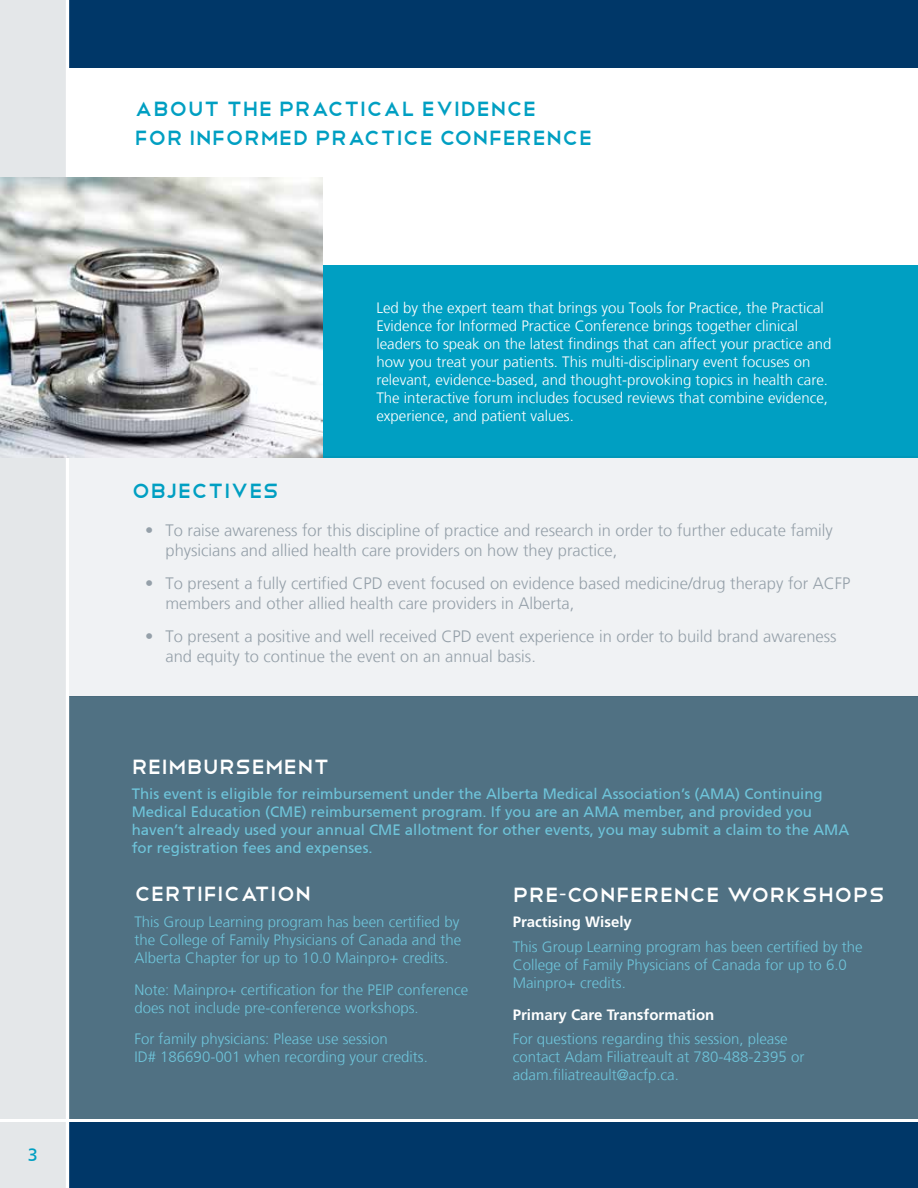
<style>
.page{position:relative;width:918px;height:1188px;background:#fff}
.page>*{position:absolute;margin:0;border:0;box-sizing:border-box;transform-origin:0 0}
.t1{font:27px/28.5px "Telegrafico";color:#009fc2}
.t2{font:27px "Telegrafico";color:#fff}
.t3{font:18px "Frutiger CE";color:#009fc2}
.t4{font:300 16.5px/19.8px "Frutiger LT";color:#95a0a9}
.t5{font:300 15px/18px "Frutiger LT";color:#6ec5db}
.t6{font:300 15px/18px "Frutiger LT";color:#fff}
.t7{font:15px/18px "Frutiger CE";color:#6ec5db}
.t8{font:700 15px "Frutiger LT Std";color:#fff}
.s1{font-family:"Frutiger LT Std";font-weight:300;font-stretch:condensed}
</style>
<div class="page">
<div style="left:69px;top:697px;width:849px;height:422px;background:#507183"></div>
<div style="left:0;top:0;width:68px;height:1188px;background:#e4e7e9"></div>
<div style="left:68px;top:1120px;width:850px;height:68px;background:#003768"></div>
<div style="left:69px;top:0;width:849px;height:68px;background:#003768"></div>
<hr style="left:66px;top:0;width:3px;height:1188px;background:#fff">
<div style="left:323px;top:265px;width:595px;height:193px;background:#009fc2"></div>
<hr style="left:0;top:1119px;width:918px;height:3px;background:#fff">
<div style="left:69px;top:456px;width:849px;height:240px;background:#f0f2f4"></div>
<img style="left:0;top:178px;width:323px;height:280px">
<p class="t3" style="left:28px;top:1144px;width:12px">3</p>
<h1 class="t1" style="left:134px;top:93px;width:460px">About the Practical EVIDENCE<br>for Informed Practice Conference</h1>
<p class="t6" style="left:376px;top:299px;width:457px">Led by the expert team that brings you Tools for Practice, the Practical Evidence for Informed Practice Conference brings together clinical leaders to speak on the latest findings that can affect your practice and how you treat your patients. This multi-disciplinary event focuses on relevant, evidence-based, and thought-provoking topics in health care.<br>The interactive forum includes focused reviews that combine evidence, experience, and patient values.</p>
<h1 class="t1" style="left:132px;top:474px;width:149px">Objectives</h1>
<p class="t4" style="left:166px;top:521px;width:669px;text-indent:-20px">• To raise awareness for this discipline of practice and research in order to further educate family physicians and allied health care providers on how they practice,</p>
<p class="t4" style="left:166px;top:574px;width:686px;text-indent:-20px">• To present a fully certified CPD event focused on evidence based medicine/drug therapy for ACFP members and other allied health care providers in Alberta,</p>
<p class="t4" style="left:166px;top:627px;width:673px;text-indent:-20px">• To present a positive and well received CPD event experience in order to build brand awareness and equity to continue the event on an annual basis.</p>
<h1 class="t2" style="left:132px;top:749px;width:199px">Reimbursement</h1>
<p class="t7" style="left:132px;top:785px;width:719px">This event is eligible for reimbursement under the Alberta Medical Association’s (AMA) Continuing Medical Education (CME) reimbursement program. If you are an AMA member, and provided you haven’t already used your annual CME allotment for other events, you may submit a claim to the AMA for registration fees and expenses.</p>
<h1 class="t2" style="left:134px;top:876px;width:178px">CERTIFICATION</h1>
<h1 class="t2" style="left:513px;top:877px;width:374px">PRE<span class="s1">-</span>CONFERENCE WORKSHOPS</h1>
<p class="t5" style="left:134px;top:913px;width:328px;text-align:justify">This Group Learning program has been certified by the College of Family Physicians of Canada and the Alberta Chapter for up to 10.0 Mainpro+ credits.</p>
<p class="t5" style="left:134px;top:981px;width:336px">Note: Mainpro+ certification for the PEIP conference does not include pre-conference workshops.</p>
<p class="t5" style="left:134px;top:1030px;width:295px">For family physicians: Please use session<br>ID# 186690-001 when recording your credits.</p>
<p class="t8" style="left:513px;top:913px;width:121px">Practising Wisely</p>
<p class="t5" style="left:513px;top:938px;width:352px">This Group Learning program has been certified by the<br>College of Family Physicians of Canada for up to 6.0<br>Mainpro+ credits.</p>
<p class="t8" style="left:513px;top:1006px;width:203px">Primary Care Transformation</p>
<p class="t5" style="left:513px;top:1030px;width:293px">For questions regarding this session, please contact Adam Filiatreault at 780-488-2395 or adam.filiatreault@acfp.ca.</p>
</div>
